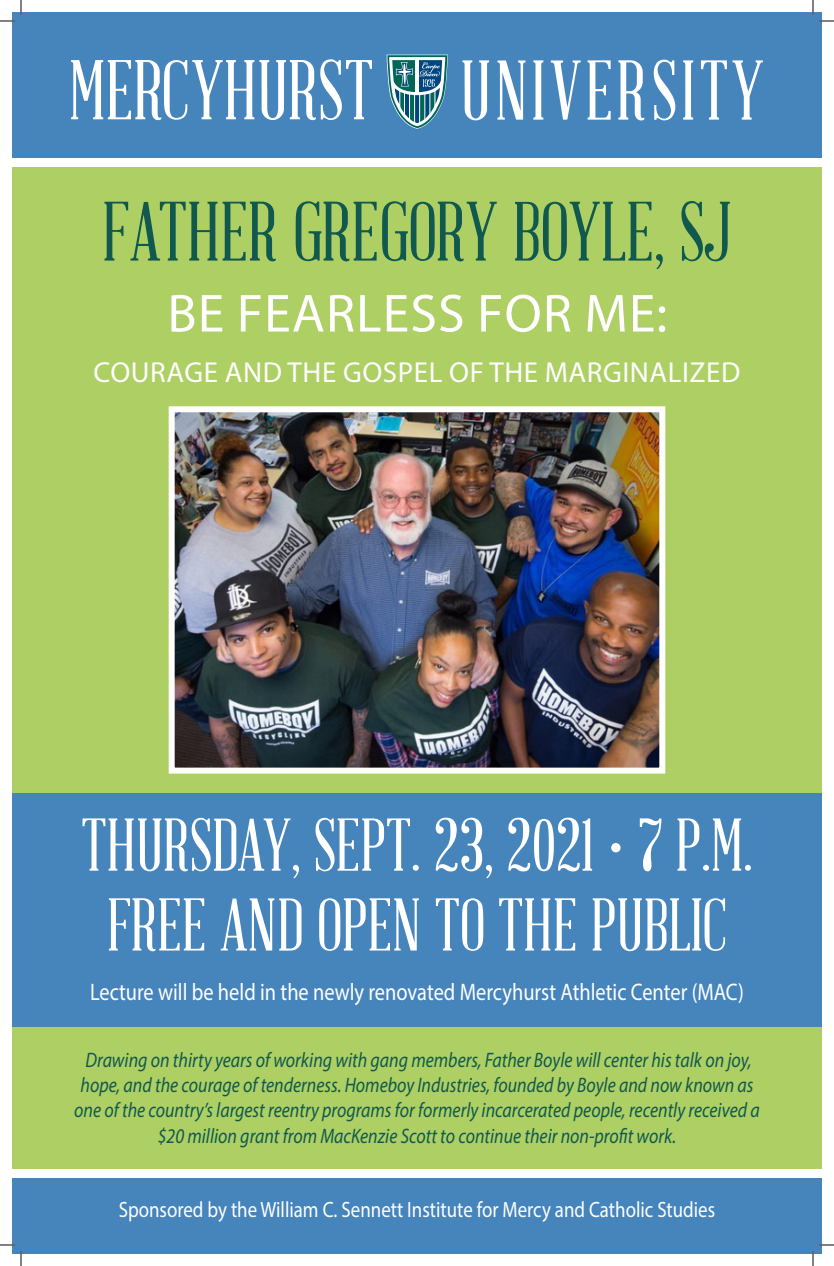
<style>
.page{position:relative;width:834px;height:1266px;background:#fff}
.page>*{position:absolute;margin:0;border:0;box-sizing:border-box;transform-origin:0 0}
.t1{font:82.3px "Abraham Lincoln";color:#11594e}
.t2{font:73px/79.9px "Abraham Lincoln";color:#fff;text-align:center}
.t3{font:54px "Myriad Pro";letter-spacing:.02em;color:#fff}
.t4{font:29px "Myriad Pro";letter-spacing:.02em;color:#fff}
.t5{font:24px "Myriad Pro";color:#fff;scale:.85 1}
.t6{font:22.2px "Myriad Pro";color:#fff;scale:.85 1}
.t7{font:italic 21px/25.2px "Myriad Pro";color:#11594e;text-align:center;scale:.85 1}
</style>
<div class="page">
<div style="left:12px;top:168px;width:810px;height:1001px;background:#adcf64"></div>
<div style="left:12px;top:793px;width:810px;height:234px;background:#4684bc"></div>
<div style="left:12px;top:12px;width:810px;height:146px;background:#4684bc"></div>
<svg style="left:387px;top:55px;width:61px;height:74px"></svg>
<svg style="left:71px;top:59px;width:301px;height:61px"></svg>
<svg style="left:462px;top:60px;width:27px;height:60px"></svg>
<svg style="left:497px;top:60px;width:29px;height:60px"></svg>
<svg style="left:533px;top:60px;width:10px;height:60px"></svg>
<svg style="left:551px;top:60px;width:30px;height:60px"></svg>
<svg style="left:588px;top:60px;width:23px;height:60px"></svg>
<svg style="left:618px;top:60px;width:26px;height:60px"></svg>
<svg style="left:654px;top:60px;width:22px;height:60px"></svg>
<svg style="left:683px;top:60px;width:10px;height:60px"></svg>
<svg style="left:701px;top:60px;width:26px;height:60px"></svg>
<svg style="left:733px;top:60px;width:30px;height:60px"></svg>
<svg style="left:0;top:0;width:22px;height:22px"></svg>
<svg style="left:812px;top:0;width:22px;height:22px"></svg>
<img style="left:176px;top:413px;width:482px;height:354px">
<div style="left:169px;top:406px;width:496px;height:368px;border:6px solid #fff"></div>
<div style="left:12px;top:1179px;width:810px;height:75px;background:#4684bc"></div>
<svg style="left:0;top:1244px;width:22px;height:22px"></svg>
<svg style="left:812px;top:1244px;width:22px;height:22px"></svg>
<h1 class="t1" style="left:102px;top:189px;width:631px">FATHER GREGORY BOYLE, SJ</h1>
<h2 class="t3" style="left:167px;top:280px;width:501px">BE FEARLESS FOR ME:</h2>
<h2 class="t4" style="left:94px;top:354px;width:648px">COURAGE AND THE GOSPEL OF THE MARGINALIZED</h2>
<h1 class="t2" style="left:81px;top:808px;width:673px">THURSDAY, SEPT. 23, 2021•7 P.M.<br>FREE AND OPEN TO THE PUBLIC</h1>
<p class="t5" style="left:90px;top:977px;width:771px">Lecture will be held in the newly renovated Mercyhurst Athletic Center (MAC)</p>
<p class="t7" style="left:74px;top:1047px;width:808px">Drawing on thirty years of working with gang members, Father Boyle will center his talk on joy, hope, and the courage of tenderness. Homeboy Industries, founded by Boyle and now known as one of the country’s largest reentry programs for formerly incarcerated people, recently received a $20 million grant from MacKenzie Scott to continue their non-proft work.</p>
<p class="t6" style="left:119px;top:1196px;width:703px">Sponsored by the William C. Sennett Institute for Mercy and Catholic Studies</p>
</div>
